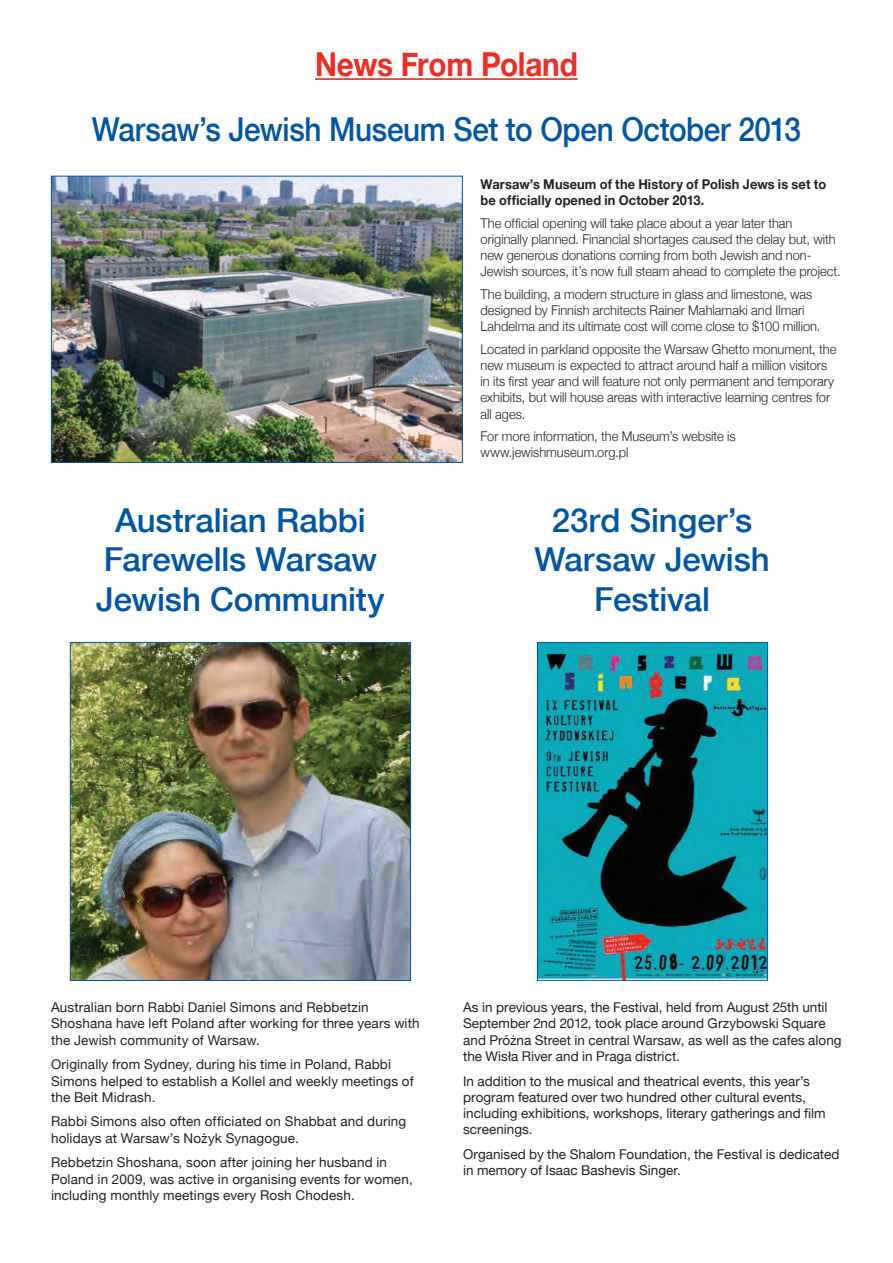
<style>
.page{position:relative;width:893px;height:1263px;background:#fff}
.page>*{position:absolute;margin:0;border:0;box-sizing:border-box;transform-origin:0 0}
.t1{font:500 33px/39.6px "Helvetica Neue";letter-spacing:-.005em;color:#0155a5;text-align:center}
.t2{font:500 33px "Helvetica Neue";letter-spacing:-.005em;color:#0155a5;scale:.9 1}
.t3{font:700 33px "Helvetica Neue";letter-spacing:-.01em;color:#ee2e22;scale:.9 1}
.t4{font:13.5px/16.2px "Helvetica Neue";letter-spacing:.005em;color:#231f20}
.t5{font:300 13.5px/16.2px "Helvetica Neue";color:#231f20;scale:.95 1}
.t6{font:700 13.5px/16.2px "Helvetica Neue";letter-spacing:.01em;color:#231f20;scale:.95 1}
</style>
<div class="page">
<img style="left:72px;top:644px;width:337px;height:335px">
<div style="left:70px;top:642px;width:341px;height:339px;border:1px solid #0155a5"></div>
<img style="left:539px;top:644px;width:227px;height:335px">
<div style="left:537px;top:642px;width:231px;height:339px;border:1px solid #0155a5"></div>
<hr style="left:315px;top:78px;width:263px;height:2px;background:#ee2e22">
<img style="left:53px;top:178px;width:408px;height:283px">
<div style="left:51px;top:176px;width:412px;height:287px;border:1px solid #0155a5"></div>
<h1 class="t3" style="left:315px;top:44px;width:293px">News From Poland</h1>
<h1 class="t2" style="left:92px;top:109px;width:789px">Warsaw’s Jewish Museum Set to Open October 2013</h1>
<p class="t6" style="left:480px;top:176px;width:365px">Warsaw’s Museum of the History of Polish Jews is set to be officially opened in October 2013.</p>
<p class="t5" style="left:480px;top:215px;width:380px">The official opening will take place about a year later than originally planned. Financial shortages caused the delay but, with new generous donations coming from both Jewish and non-Jewish sources, it’s now full steam ahead to complete the project.</p>
<p class="t5" style="left:480px;top:286px;width:359px">The building, a modern structure in glass and limestone, was designed by Finnish architects Rainer Mahlamaki and Ilmari<br>Lahdelma and its ultimate cost will come close to $100 million.</p>
<p class="t5" style="left:480px;top:341px;width:376px">Located in parkland opposite the Warsaw Ghetto monument, the new museum is expected to attract around half a million visitors in its first year and will feature not only permanent and temporary exhibits, but will house areas with interactive learning centres for all ages.</p>
<p class="t5" style="left:480px;top:428px;width:270px">For more information, the Museum’s website is www.jewishmuseum.org.pl</p>
<h1 class="t1" style="left:96px;top:500px;width:290px">Australian Rabbi<br>Farewells Warsaw<br>Jewish Community</h1>
<h1 class="t1" style="left:534px;top:500px;width:237px">23rd Singer’s<br>Warsaw Jewish<br>Festival</h1>
<p class="t4" style="left:51px;top:999px;width:370px">Australian born Rabbi Daniel Simons and Rebbetzin<br>Shoshana have left Poland after working for three years with the Jewish community of Warsaw.</p>
<p class="t4" style="left:51px;top:1056px;width:364px">Originally from Sydney, during his time in Poland, Rabbi<br>Simons helped to establish a Kollel and weekly meetings of the Beit Midrash.</p>
<p class="t4" style="left:51px;top:1113px;width:357px">Rabbi Simons also often officiated on Shabbat and during holidays at Warsaw’s Nożyk Synagogue.</p>
<p class="t4" style="left:51px;top:1154px;width:363px">Rebbetzin Shoshana, soon after joining her husband in<br>Poland in 2009, was active in organising events for women, including monthly meetings every Rosh Chodesh.</p>
<p class="t4" style="left:463px;top:999px;width:380px">As in previous years, the Festival, held from August 25th until September 2nd 2012, took place around Grzybowski Square and Próżna Street in central Warsaw, as well as the cafes along the Wisła River and in Praga district.</p>
<p class="t4" style="left:463px;top:1072px;width:364px">In addition to the musical and theatrical events, this year’s program featured over two hundred other cultural events, including exhibitions, workshops, literary gatherings and film screenings.</p>
<p class="t4" style="left:463px;top:1146px;width:378px">Organised by the Shalom Foundation, the Festival is dedicated in memory of Isaac Bashevis Singer.</p>
</div>
